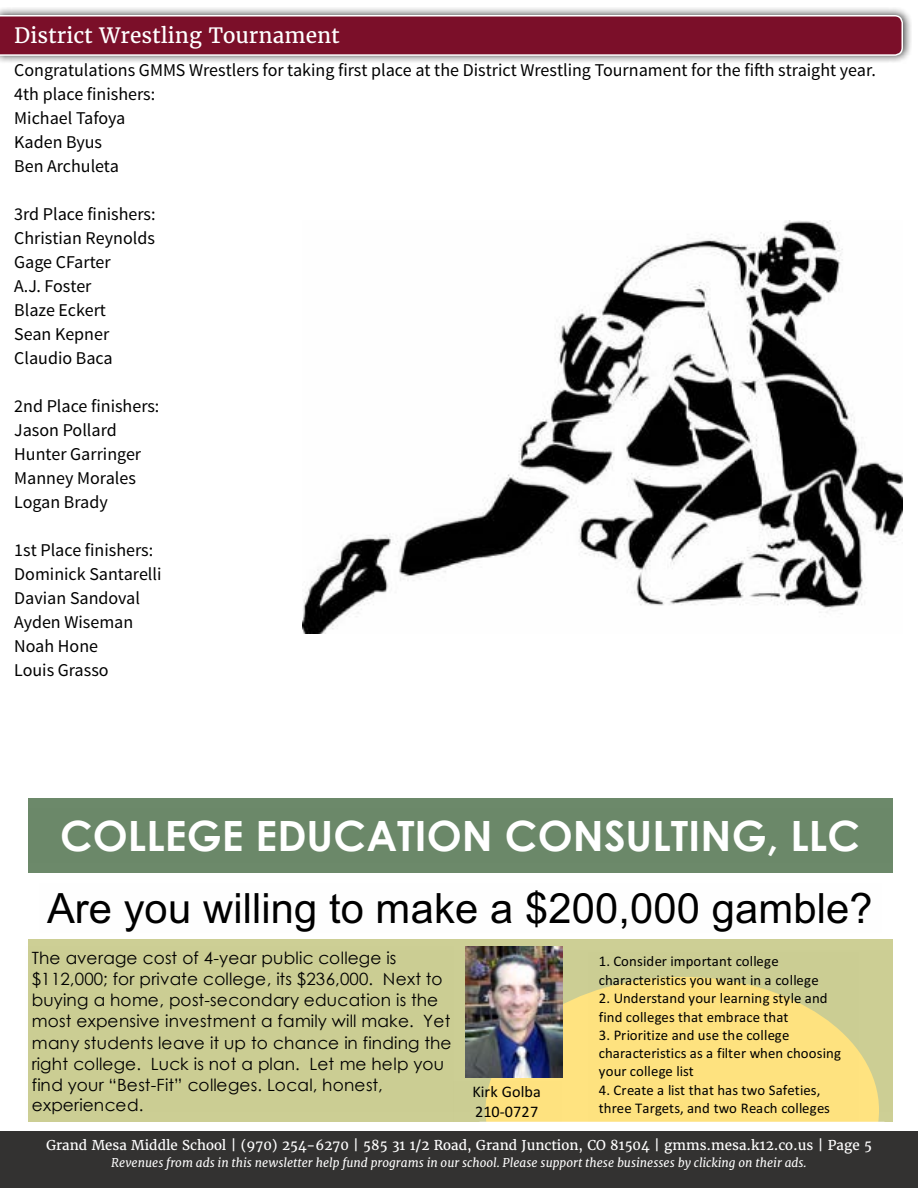
<style>
.page{position:relative;width:918px;height:1188px;background:#fff}
.page>*{position:absolute;margin:0;border:0;box-sizing:border-box;transform-origin:0 0}
.t1{font:41.7px "Arial";letter-spacing:.005em;color:#000}
.t2{font:700 41.7px "Century Gothic";letter-spacing:.005em;color:#fff}
.t3{font:21px "Merriweather";color:#fff}
.t4{font:18px/24px "Source Sans Pro";color:#000}
.t5{font:16.95px/21px "Century Gothic";letter-spacing:.01em;color:#000}
.t6{font:16.2px/19.8px "Calibri";letter-spacing:.005em;color:#000}
.t7{font:14.7px/18.3px "Calibri";letter-spacing:.01em;color:#000}
.t8{font:13.5px "Merriweather";color:#fff}
.t9{font:italic 12px "Merriweather";color:#fff}
</style>
<div class="page">
<div style="left:0;top:1131px;width:918px;height:57px;background:#333231"></div>
<div style="left:0;top:7px;width:912px;height:57px;background:#000;opacity:.75"></div>
<svg style="left:0;top:14px;width:904px;height:43px;background:#86273e"></svg>
<div style="left:28px;top:798px;width:864px;height:75px;background:#6c896a"></div>
<div style="left:28px;top:939px;width:864px;height:183px;background:#cdcf95"></div>
<svg style="left:486px;top:993px;width:393px;height:129px;fill:#ffe380"></svg>
<img style="left:466px;top:947px;width:97px;height:130px">
<img style="left:588px;top:977px;width:270px;height:145px">
<img style="left:479px;top:1082px;width:82px;height:40px">
<img style="left:302px;top:221px;width:600px;height:412px">
<p class="t3" style="left:14px;top:22px;width:327px">District Wrestling Tournament</p>
<p class="t4" style="left:14px;top:59px;width:863px">Congratulations GMMS Wrestlers for taking first place at the District Wrestling Tournament for the fifth straight year.<br>4th place finishers:<br>Michael Tafoya<br>Kaden Byus<br>Ben Archuleta</p>
<p class="t4" style="left:14px;top:203px;width:143px">3rd Place finishers:<br>Christian Reynolds<br>Gage CFarter<br>A.J. Foster<br>Blaze Eckert<br>Sean Kepner<br>Claudio Baca</p>
<p class="t4" style="left:14px;top:395px;width:147px">2nd Place finishers:<br>Jason Pollard<br>Hunter Garringer<br>Manney Morales<br>Logan Brady</p>
<p class="t4" style="left:14px;top:539px;width:149px">1st Place finishers:<br>Dominick Santarelli<br>Davian Sandoval<br>Ayden Wiseman<br>Noah Hone<br>Louis Grasso</p>
<h1 class="t2" style="left:60px;top:804px;width:802px">COLLEGE EDUCATION CONSULTING, LLC</h1>
<h1 class="t1" style="left:47px;top:879px;width:827px">Are you willing to make a $200,000 gamble?</h1>
<p class="t5" style="left:32px;top:947px;width:421px">The average cost of 4-year public college is $112,000; for private college, its $236,000. Next to buying a home, post-secondary education is the most expensive investment a family will make. Yet many students leave it up to chance in finding the right college. Luck is not a plan. Let me help you find your “Best-Fit” colleges. Local, honest, experienced.</p>
<p class="t7" style="left:599px;top:952px;width:221px">1. Consider important college characteristics you want in a college</p>
<p class="t7" style="left:599px;top:989px;width:230px">2. Understand your learning style and find colleges that embrace that</p>
<p class="t7" style="left:599px;top:1026px;width:244px">3. Prioritize and use the college characteristics as a filter when choosing your college list</p>
<p class="t7" style="left:599px;top:1080px;width:233px">4. Create a list that has two Safeties, three Targets, and two Reach colleges</p>
<p class="t6" style="left:473px;top:1081px;width:70px">Kirk Golba<br>210-0727</p>
<p class="t8" style="left:46px;top:1137px;width:827px">Grand Mesa Middle School | (970) 254-6270 | 585 31 1/2 Road, Grand Junction, CO 81504 | gmms.mesa.k12.co.us | Page 5</p>
<p class="t9" style="left:111px;top:1155px;width:697px">Revenues from ads in this newsletter help fund programs in our school. Please support these businesses by clicking on their ads.</p>
</div>
